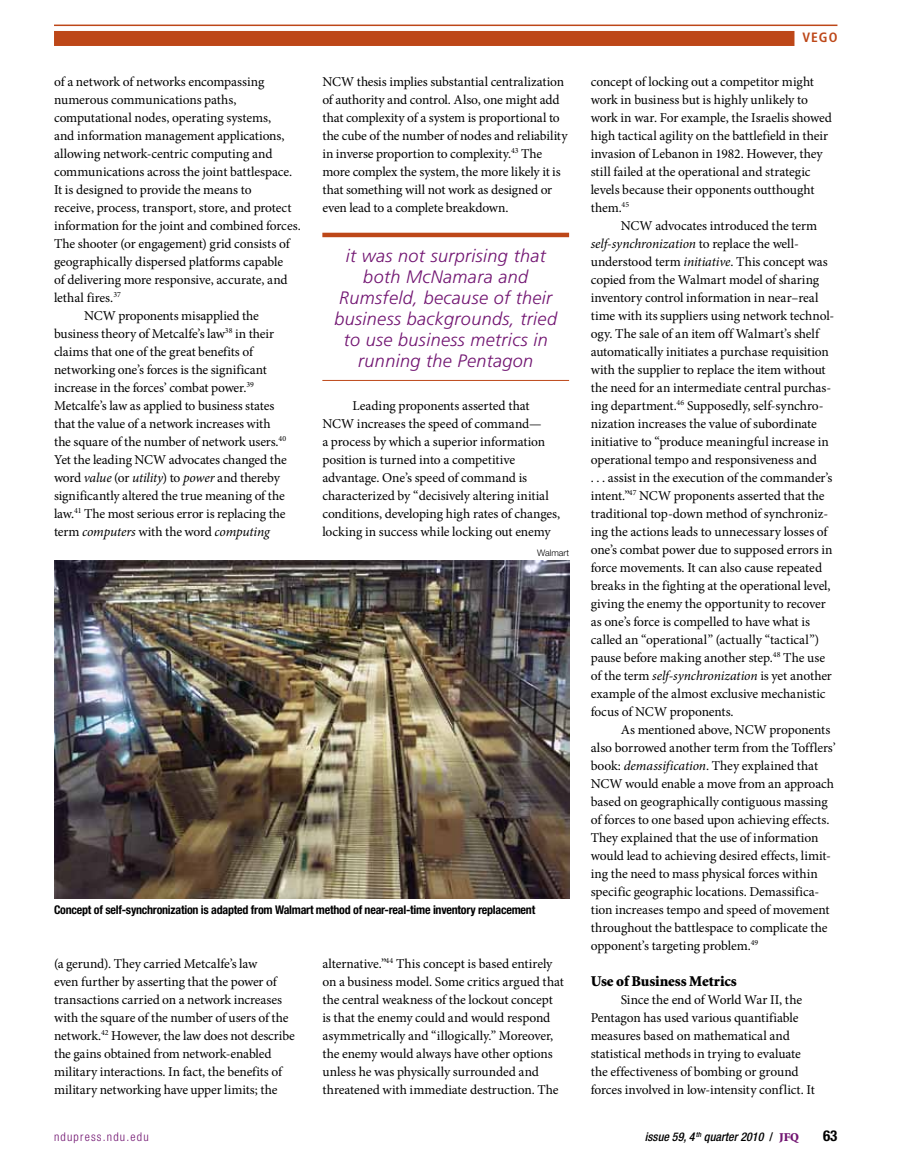
<style>
.page{position:relative;width:905px;height:1175px;background:#fff}
.page>*{position:absolute;margin:0;border:0;box-sizing:border-box;transform-origin:0 0}
.t1{font:italic 300 18px/21px "Frutiger LT Std";letter-spacing:.02em;color:#711471;text-align:center}
.t2{font:900 15px "Minion Std";letter-spacing:-.005em;color:#000}
.t3{font:700 condensed 15px "Helvetica Neue LT Std";color:#000}
.t4{font:13.5px/18px "Minion Pro";letter-spacing:-.01em;color:#000}
.t5{font:italic 13.5px "Minion Pro";letter-spacing:-.015em;color:#000}
.t6{font:700 condensed 13.5px "Frutiger LT Std";color:#bd4718}
.t7{font:700 condensed 12px "Helvetica Neue LT Std";letter-spacing:-.02em;color:#000}
.t8{font:italic 500 condensed 12px "Helvetica Neue LT Std";color:#000}
.t9{font:300 condensed 12px "Helvetica Neue LT Std";letter-spacing:.1em;color:#711471}
.t10{font:300 9px "Helvetica Neue LT Std";color:#000}
.s1{font-style:italic}
.s2{font-style:normal}
.s3{font-family:"Minion Std";font-weight:900;font-style:normal;font-stretch:normal;color:#711471}
</style>
<div class="page">
<hr style="left:54px;top:25px;width:783px;height:1px;background:#bd4718">
<div style="left:54px;top:31px;width:740px;height:15px;background:#bd4718"></div>
<img style="left:54px;top:560px;width:515px;height:338px">
<hr style="left:322px;top:233px;width:247px;height:4px;background:#bd4718">
<hr style="left:322px;top:380px;width:247px;height:1px;background:#bd4718">
<p class="t4" style="left:54px;top:72px;width:212px">of a network of networks encompassing</p>
<p class="t4" style="left:54px;top:90px;width:184px">numerous communications paths,</p>
<p class="t4" style="left:54px;top:108px;width:218px">computational nodes, operating systems,</p>
<p class="t4" style="left:54px;top:126px;width:232px">and information management applications,</p>
<p class="t4" style="left:54px;top:144px;width:220px">allowing network-centric computing and</p>
<p class="t4" style="left:54px;top:162px;width:240px">communications across the joint battlespace.</p>
<p class="t4" style="left:54px;top:180px;width:199px">It is designed to provide the means to</p>
<p class="t4" style="left:54px;top:198px;width:239px">receive, process, transport, store, and protect</p>
<p class="t4" style="left:54px;top:216px;width:248px">information for the joint and combined forces.</p>
<p class="t4" style="left:54px;top:234px;width:237px">The shooter (or engagement) grid consists of</p>
<p class="t4" style="left:54px;top:252px;width:230px">geographically dispersed platforms capable</p>
<p class="t4" style="left:54px;top:270px;width:235px">of delivering more responsive, accurate, and</p>
<p class="t4" style="left:54px;top:288px;width:68px">lethal fires.<sup>37</sup></p>
<p class="t4" style="left:84px;top:306px;width:176px">NCW proponents misapplied the</p>
<p class="t4" style="left:54px;top:324px;width:221px">business theory of Metcalfe’s law<sup>38</sup> in their</p>
<p class="t4" style="left:54px;top:342px;width:200px">claims that one of the great benefits of</p>
<p class="t4" style="left:54px;top:360px;width:214px">networking one’s forces is the significant</p>
<p class="t4" style="left:54px;top:378px;width:201px">increase in the forces’ combat power.<sup>39</sup></p>
<p class="t4" style="left:54px;top:396px;width:222px">Metcalfe’s law as applied to business states</p>
<p class="t4" style="left:54px;top:414px;width:218px">that the value of a network increases with</p>
<p class="t4" style="left:54px;top:432px;width:234px">the square of the number of network users.<sup>40</sup></p>
<p class="t4" style="left:54px;top:450px;width:234px">Yet the leading NCW advocates changed the</p>
<p class="t4" style="left:54px;top:468px;width:227px">word <span class="s1">value</span> (or <span class="s1">utility</span>) to <span class="s1">power</span> and thereby</p>
<p class="t4" style="left:54px;top:486px;width:232px">significantly altered the true meaning of the</p>
<p class="t4" style="left:54px;top:504px;width:233px">law.<sup>41</sup> The most serious error is replacing the</p>
<p class="t5" style="left:54px;top:522px;width:217px"><span class="s2">term</span> computers <span class="s2">with the word</span> computing</p>
<p class="t4" style="left:322px;top:72px;width:247px">NCW thesis implies substantial centralization of authority and control. Also, one might add that complexity of a system is proportional to the cube of the number of nodes and reliability in inverse proportion to complexity.<sup>43</sup> The more complex the system, the more likely it is that something will not work as designed or even lead to a complete breakdown.</p>
<h1 class="t1" style="left:334px;top:245px;width:224px">it was not surprising that both McNamara and<br>Rumsfeld, because of their business backgrounds, tried to use business metrics in running the Pentagon</h1>
<p class="t4" style="left:322px;top:396px;width:239px;text-indent:30px">Leading proponents asserted that NCW increases the speed of command—<br>a process by which a superior information position is turned into a competitive advantage. One’s speed of command is characterized by “decisively altering initial conditions, developing high rates of changes, locking in success while locking out enemy</p>
<p class="t10" style="left:537px;top:547px;width:33px">Walmart</p>
<p class="t7" style="left:54px;top:902px;width:482px">Concept of self-synchronization is adapted from Walmart method of near-real-time inventory replacement</p>
<p class="t4" style="left:54px;top:954px;width:242px">(a gerund). They carried Metcalfe’s law<br>even further by asserting that the power of transactions carried on a network increases with the square of the number of users of the network.<sup>42</sup> However, the law does not describe the gains obtained from network-enabled military interactions. In fact, the benefits of military networking have upper limits; the</p>
<p class="t4" style="left:322px;top:954px;width:243px">alternative.”<sup>44</sup> This concept is based entirely on a business model. Some critics argued that the central weakness of the lockout concept is that the enemy could and would respond asymmetrically and “illogically.” Moreover, the enemy would always have other options unless he was physically surrounded and threatened with immediate destruction. The</p>
<p class="t6" style="left:802px;top:30px;width:37px">VEGO</p>
<p class="t4" style="left:590px;top:72px;width:243px">concept of locking out a competitor might work in business but is highly unlikely to work in war. For example, the Israelis showed high tactical agility on the battlefield in their invasion of Lebanon in 1982. However, they still failed at the operational and strategic levels because their opponents outthought them.<sup>45</sup></p>
<p class="t4" style="left:590px;top:216px;width:245px;text-indent:30px">NCW advocates introduced the term <span class="s1">self-synchronization</span> to replace the well&shy;understood term <span class="s1">initiative</span>. This concept was copied from the Walmart model of sharing inventory control information in near–real time with its suppliers using network technol&shy;ogy. The sale of an item off Walmart’s shelf automatically initiates a purchase requisition with the supplier to replace the item without the need for an intermediate central purchas&shy;ing department.<sup>46</sup> Supposedly, self-synchro&shy;nization increases the value of subordinate initiative to “produce meaningful increase in operational tempo and responsiveness and<br>. . . assist in the execution of the commander’s intent.”<sup>47</sup> NCW proponents asserted that the traditional top-down method of synchroniz&shy;ing the actions leads to unnecessary losses of one’s combat power due to supposed errors in force movements. It can also cause repeated breaks in the fighting at the operational level, giving the enemy the opportunity to recover as one’s force is compelled to have what is called an “operational” (actually “tactical”) pause before making another step.<sup>48</sup> The use of the term <span class="s1">self-synchronization</span> is yet another example of the almost exclusive mechanistic focus of NCW proponents.</p>
<p class="t4" style="left:590px;top:720px;width:246px;text-indent:30px">As mentioned above, NCW proponents also borrowed another term from the Tofflers’ book: <span class="s1">demassification</span>. They explained that NCW would enable a move from an approach based on geographically contiguous massing of forces to one based upon achieving effects.<br>They explained that the use of information would lead to achieving desired effects, limit&shy;ing the need to mass physical forces within specific geographic locations. Demassifica&shy;tion increases tempo and speed of movement throughout the battlespace to complicate the opponent’s targeting problem.<sup>49</sup></p>
<p class="t2" style="left:590px;top:973px;width:148px">Use of Business Metrics</p>
<p class="t4" style="left:590px;top:990px;width:225px;text-indent:30px">Since the end of World War II, the Pentagon has used various quantifiable measures based on mathematical and statistical methods in trying to evaluate the effectiveness of bombing or ground forces involved in low-intensity conflict. It</p>
<p class="t9" style="left:54px;top:1129px;width:96px">ndupress.ndu.edu</p>
<p class="t8" style="left:645px;top:1129px;width:156px">issue 59, 4 <sup>th</sup> quarter 2010 <span class="s2">/</span> <span class="s3">JFQ</span></p>
<p class="t3" style="left:823px;top:1126px;width:16px">63</p>
</div>
